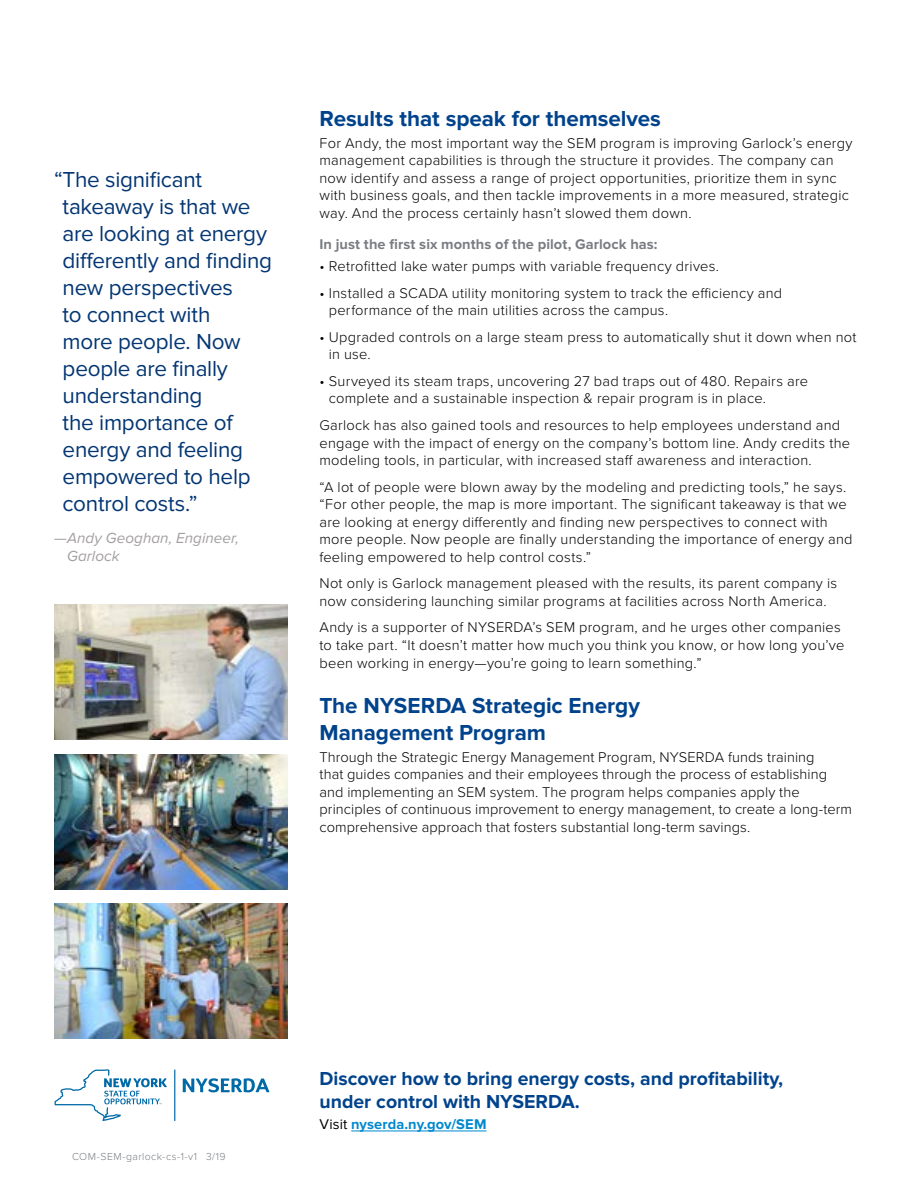
<style>
.page{position:relative;width:918px;height:1188px;background:#fff}
.page>*{position:absolute;margin:0;border:0;box-sizing:border-box;transform-origin:0 0}
.CS_Quote{font:22.5px/27px "Proxima Nova";letter-spacing:-.01em;color:#043673}
.CS_Sub_1{font:700 22.5px/27px "Proxima Nova";letter-spacing:-.005em;color:#00438c}
.t1{font:700 19.5px/23.4px "Proxima Nova";color:#00438c}
.CS_Quote_Person{font:italic 15.15px/18.3px "Proxima Nova";letter-spacing:.005em;color:#a39f9f}
.CS_Body_Text{font:300 14.7px/17.5px "Proxima Nova";letter-spacing:.015em;color:#000}
.CS_Sub_2{font:700 14.7px "Proxima Nova";letter-spacing:.005em;color:#797d82}
.t2{font:700 14.7px "Proxima Nova";letter-spacing:.005em;color:#0088ce}
.t3{font:300 10.5px "Proxima Nova";letter-spacing:.04em;color:#797d82}
.s1{font-weight:400;color:#000}
</style>
<div class="page">
<img style="left:54px;top:754px;width:234px;height:135px">
<hr style="left:351px;top:1131px;width:136px;height:1px;background:#0088ce">
<img style="left:54px;top:605px;width:234px;height:135px">
<svg style="left:183px;top:1078px;width:86px;height:14px"></svg>
<hr style="left:174px;top:1070px;width:1px;height:51px;background:#0069a7">
<svg style="left:55px;top:1069px;width:112px;height:52px"></svg>
<img style="left:54px;top:904px;width:234px;height:135px">
<p class="CS_Quote" style="left:63px;top:167px;width:211px;text-indent:-9px">“The significant takeaway is that we are looking at energy differently and finding new perspectives<br>to connect with<br>more people. Now people are finally understanding<br>the importance of energy and feeling empowered to help control costs.”</p>
<p class="CS_Quote_Person" style="left:67px;top:528px;width:173px;text-indent:-13px">—Andy Geoghan, Engineer,<br>Garlock</p>
<p class="CS_Sub_1" style="left:320px;top:105px;width:343px">Results that speak for themselves</p>
<p class="CS_Body_Text" style="left:320px;top:133px;width:535px">For Andy, the most important way the SEM program is improving Garlock’s energy management capabilities is through the structure it provides. The company can now identify and assess a range of project opportunities, prioritize them in sync with business goals, and then tackle improvements in a more measured, strategic way. And the process certainly hasn’t slowed them down.</p>
<p class="CS_Sub_2" style="left:320px;top:236px;width:340px">In just the first six months of the pilot, Garlock has:</p>
<p class="CS_Body_Text" style="left:320px;top:257px;width:401px">• Retrofitted lake water pumps with variable frequency drives.</p>
<p class="CS_Body_Text" style="left:329px;top:283px;width:455px;text-indent:-9px">• Installed a SCADA utility monitoring system to track the efficiency and performance of the main utilities across the campus.</p>
<p class="CS_Body_Text" style="left:329px;top:327px;width:529px;text-indent:-9px">• Upgraded controls on a large steam press to automatically shut it down when not in use.</p>
<p class="CS_Body_Text" style="left:329px;top:371px;width:481px;text-indent:-9px">• Surveyed its steam traps, uncovering 27 bad traps out of 480. Repairs are complete and a sustainable inspection &amp; repair program is in place.</p>
<p class="CS_Body_Text" style="left:319px;top:415px;width:532px">Garlock has also gained tools and resources to help employees understand and engage with the impact of energy on the company’s bottom line. Andy credits the modeling tools, in particular, with increased staff awareness and interaction.</p>
<p class="CS_Body_Text" style="left:319px;top:477px;width:535px">“A lot of people were blown away by the modeling and predicting tools,” he says. “For other people, the map is more important. The significant takeaway is that we are looking at energy differently and finding new perspectives to connect with more people. Now people are finally understanding the importance of energy and feeling empowered to help control costs.”</p>
<p class="CS_Body_Text" style="left:319px;top:574px;width:519px">Not only is Garlock management pleased with the results, its parent company is now considering launching similar programs at facilities across North America.</p>
<p class="CS_Body_Text" style="left:319px;top:618px;width:526px">Andy is a supporter of NYSERDA’s SEM program, and he urges other companies to take part. “It doesn’t matter how much you think you know, or how long you’ve been working in energy—you’re going to learn something.”</p>
<p class="CS_Sub_1" style="left:320px;top:692px;width:322px">The NYSERDA Strategic Energy<br>Management Program</p>
<p class="CS_Body_Text" style="left:320px;top:747px;width:534px">Through the Strategic Energy Management Program, NYSERDA funds training<br>that guides companies and their employees through the process of establishing and implementing an SEM system. The program helps companies apply the principles of continuous improvement to energy management, to create a long-term comprehensive approach that fosters substantial long-term savings.</p>
<p class="t3" style="left:72px;top:1149px;width:155px">COM-SEM-garlock-cs-1-v1 3/19</p>
<p class="t1" style="left:320px;top:1067px;width:465px">Discover how to bring energy costs, and profitability, under control with NYSERDA.</p>
<p class="t2" style="left:320px;top:1116px;width:169px"><span class="s1">Visit</span> nyserda.ny.gov/SEM</p>
</div>
